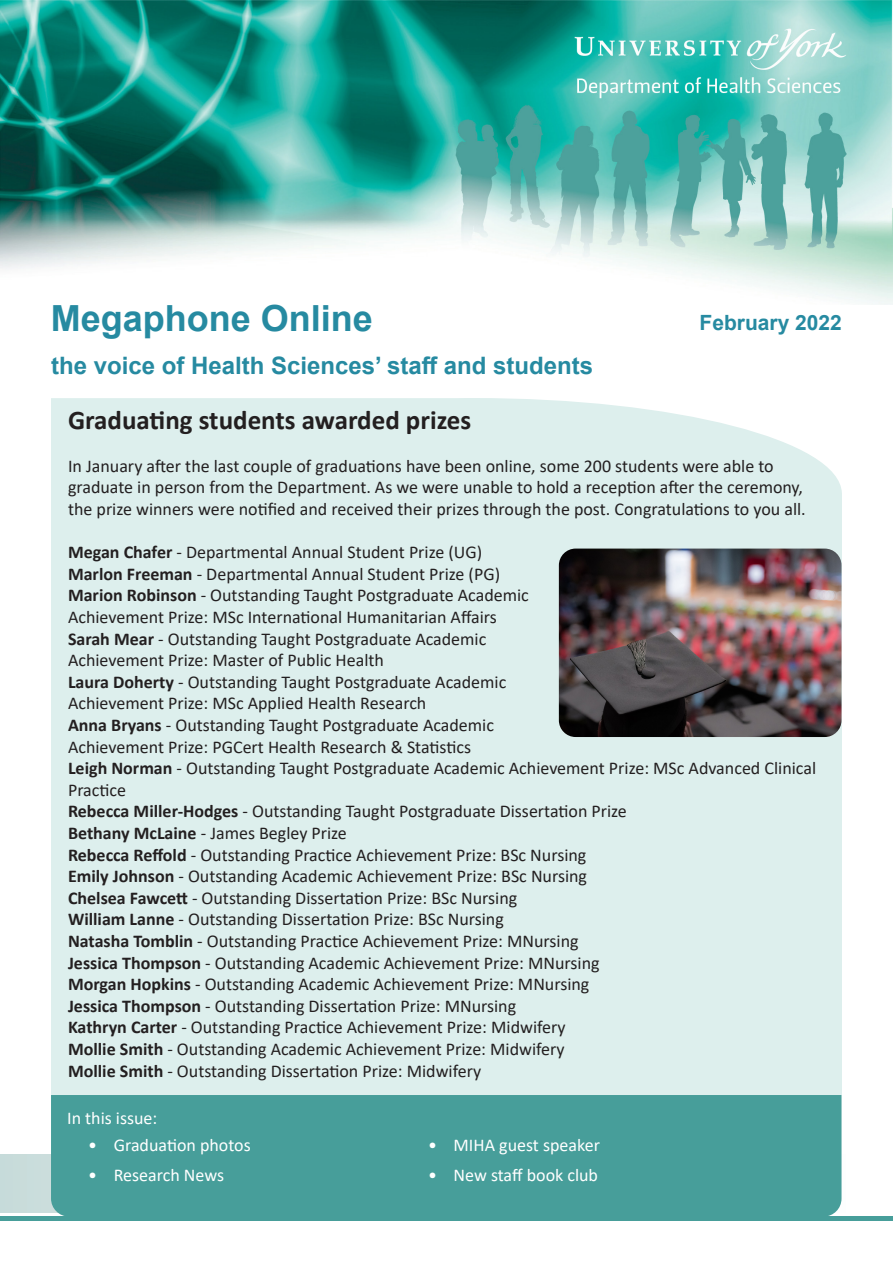
<style>
.page{position:relative;width:893px;height:1263px;background:#fff}
.page>*{position:absolute;margin:0;border:0;box-sizing:border-box;transform-origin:0 0}
.Megaphone_Online{font:700 36px "Arial";color:#268aa1}
.t1{font:700 27px "Calibri";color:#231f20}
.Strapline{font:700 24px "Arial";color:#268aa1}
.Date{font:700 21px "Arial";color:#268aa1}
.t2{font:18px/21.6px "Calibri";color:#231f20}
.Body{font:18px "Calibri";color:#fff}
.s1{font-weight:700}
</style>
<div class="page">
<div style="left:0;top:1216px;width:893px;height:5px;background:#479e9a"></div>
<img style="left:0;top:0;width:893px;height:305px">
<div style="left:0;top:1154px;width:842px;height:59px;background:#c9dcda"></div>
<div style="left:51px;top:398px;width:791px;height:697px;background:#ddefed"></div>
<div style="left:51px;top:1095px;width:790px;height:121px;background:#479e9a"></div>
<img style="left:559px;top:549px;width:282px;height:188px">
<p class="Megaphone_Online" style="left:51px;top:293px;width:324px">Megaphone Online</p>
<p class="Date" style="left:699px;top:308px;width:144px">February 2022</p>
<p class="Strapline" style="left:51px;top:348px;width:544px">the voice of Health Sciences’ staff and students</p>
<p class="t1" style="left:68px;top:400px;width:405px">Graduating students awarded prizes</p>
<p class="t2" style="left:68px;top:454px;width:739px">In January after the last couple of graduations have been online, some 200 students were able to graduate in person from the Department. As we were unable to hold a reception after the ceremony, the prize winners were notified and received their prizes through the post. Congratulations to you all.</p>
<p class="t2" style="left:68px;top:541px;width:416px"><span class="s1">Megan Chafer</span> - Departmental Annual Student Prize (UG)</p>
<p class="t2" style="left:68px;top:562px;width:434px"><span class="s1">Marlon Freeman</span> - Departmental Annual Student Prize (PG)</p>
<p class="t2" style="left:68px;top:584px;width:462px"><span class="s1">Marion Robinson</span> - Outstanding Taught Postgraduate Academic<br>Achievement Prize: MSc International Humanitarian Affairs</p>
<p class="t2" style="left:68px;top:627px;width:420px"><span class="s1">Sarah Mear</span> - Outstanding Taught Postgraduate Academic<br>Achievement Prize: Master of Public Health</p>
<p class="t2" style="left:68px;top:670px;width:440px"><span class="s1">Laura Doherty</span> - Outstanding Taught Postgraduate Academic<br>Achievement Prize: MSc Applied Health Research</p>
<p class="t2" style="left:68px;top:714px;width:427px"><span class="s1">Anna Bryans</span> - Outstanding Taught Postgraduate Academic<br>Achievement Prize: PGCert Health Research &amp; Statistics</p>
<p class="t2" style="left:68px;top:757px;width:750px"><span class="s1">Leigh Norman</span> - Outstanding Taught Postgraduate Academic Achievement Prize: MSc Advanced Clinical<br>Practice</p>
<p class="t2" style="left:68px;top:800px;width:560px"><span class="s1">Rebecca Miller-Hodges</span> - Outstanding Taught Postgraduate Dissertation Prize</p>
<p class="t2" style="left:68px;top:822px;width:280px"><span class="s1">Bethany McLaine</span> - James Begley Prize</p>
<p class="t2" style="left:68px;top:843px;width:520px"><span class="s1">Rebecca Reffold</span> - Outstanding Practice Achievement Prize: BSc Nursing</p>
<p class="t2" style="left:68px;top:865px;width:521px"><span class="s1">Emily Johnson</span> - Outstanding Academic Achievement Prize: BSc Nursing</p>
<p class="t2" style="left:68px;top:886px;width:451px"><span class="s1">Chelsea Fawcett</span> - Outstanding Dissertation Prize: BSc Nursing</p>
<p class="t2" style="left:68px;top:908px;width:437px"><span class="s1">William Lanne</span> - Outstanding Dissertation Prize: BSc Nursing</p>
<p class="t2" style="left:68px;top:930px;width:512px"><span class="s1">Natasha Tomblin</span> - Outstanding Practice Achievement Prize: MNursing</p>
<p class="t2" style="left:68px;top:951px;width:533px"><span class="s1">Jessica Thompson</span> - Outstanding Academic Achievement Prize: MNursing</p>
<p class="t2" style="left:68px;top:973px;width:523px"><span class="s1">Morgan Hopkins</span> - Outstanding Academic Achievement Prize: MNursing</p>
<p class="t2" style="left:68px;top:994px;width:450px"><span class="s1">Jessica Thompson</span> - Outstanding Dissertation Prize: MNursing</p>
<p class="t2" style="left:68px;top:1016px;width:499px"><span class="s1">Kathryn Carter</span> - Outstanding Practice Achievement Prize: Midwifery</p>
<p class="t2" style="left:68px;top:1038px;width:498px"><span class="s1">Mollie Smith</span> - Outstanding Academic Achievement Prize: Midwifery</p>
<p class="t2" style="left:68px;top:1059px;width:415px"><span class="s1">Mollie Smith</span> - Outstanding Dissertation Prize: Midwifery</p>
<p class="Body" style="left:67px;top:1105px;width:92px">In this issue:</p>
<p class="Body" style="left:88px;top:1132px;width:164px">• Graduation photos</p>
<p class="Body" style="left:88px;top:1163px;width:137px">• Research News</p>
<p class="Body" style="left:428px;top:1132px;width:173px">• MIHA guest speaker</p>
<p class="Body" style="left:428px;top:1163px;width:171px">• New staff book club</p>
</div>
